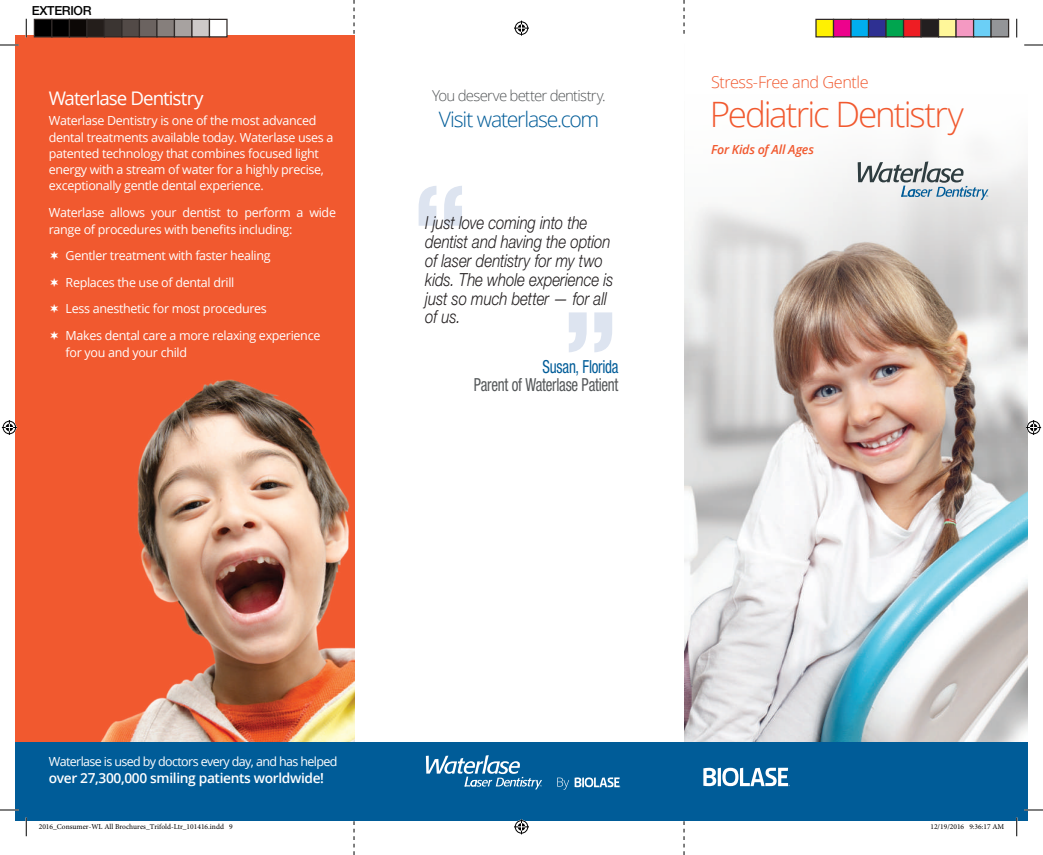
<style>
.page{position:relative;width:1043px;height:855px;background:#fff}
.page>*{position:absolute;margin:0;border:0;box-sizing:border-box;transform-origin:0 0}
.t1{font:300 35px "Open Sans";letter-spacing:-.055em;color:#f1592f}
.t2{font:300 21.25px "Open Sans";letter-spacing:-.055em;color:#005c98}
.t3{font:18.75px "Open Sans";letter-spacing:-.05em;color:#fff}
.t4{font:italic 300 18px/18.8px "Helvetica Neue LT Std";letter-spacing:-.005em;color:#231f20;scale:.83 1}
.t5{font:condensed 18px "Helvetica Neue LT Std";letter-spacing:-.015em;color:#545759;scale:.83 1}
.t6{font:condensed 18px "Helvetica Neue LT Std";letter-spacing:-.015em;color:#005c98;scale:.83 1}
.t7{font:300 16.25px "Open Sans";letter-spacing:-.025em;color:#f1592f}
.t8{font:300 15px "Open Sans";letter-spacing:-.055em;color:#545759}
.t9{font:600 13.75px "Open Sans";letter-spacing:-.025em;color:#fff}
.t10{font:12.5px/16.2px "Open Sans";letter-spacing:-.025em;color:#fff}
.t11{font:12.5px "Open Sans";letter-spacing:-.05em;color:#fff}
.t12{font:italic 600 12.5px "Open Sans";letter-spacing:-.015em;color:#f1592f}
.t13{font:500 12.5px "Helvetica Neue LT Std";letter-spacing:-.025em;color:#000}
.t14{font:7.5px "Minion Pro";color:#000}
</style>
<div class="page">
<img style="left:15px;top:35px;width:339px;height:718px">
<img style="left:684px;top:207px;width:343px;height:535px">
<svg style="left:685px;top:32px;width:343px;height:246px"></svg>
<svg style="left:857px;top:161px;width:131px;height:39px"></svg>
<svg style="left:418px;top:186px;width:44px;height:40px"></svg>
<svg style="left:569px;top:312px;width:43px;height:40px"></svg>
<div style="left:16px;top:742px;width:1012px;height:79px;background:#005c98"></div>
<svg style="left:426px;top:755px;width:116px;height:34px"></svg>
<svg style="left:703px;top:768px;width:86px;height:18px"></svg>
<svg style="left:557px;top:777px;width:64px;height:13px"></svg>
<svg style="left:354px;top:0;width:1px;height:34px"></svg>
<svg style="left:683px;top:0;width:1px;height:34px"></svg>
<svg style="left:354px;top:821px;width:1px;height:34px"></svg>
<svg style="left:683px;top:821px;width:1px;height:34px"></svg>
<svg style="left:0;top:44px;width:19px;height:2px"></svg>
<svg style="left:1024px;top:44px;width:18px;height:2px"></svg>
<svg style="left:0;top:809px;width:19px;height:2px"></svg>
<svg style="left:1024px;top:809px;width:18px;height:2px"></svg>
<svg style="left:25px;top:19px;width:2px;height:19px"></svg>
<svg style="left:25px;top:818px;width:2px;height:18px"></svg>
<svg style="left:1015px;top:19px;width:2px;height:19px"></svg>
<svg style="left:1015px;top:818px;width:2px;height:18px"></svg>
<svg style="left:514px;top:21px;width:15px;height:15px"></svg>
<svg style="left:514px;top:819px;width:15px;height:15px"></svg>
<svg style="left:2px;top:420px;width:15px;height:15px"></svg>
<svg style="left:1026px;top:420px;width:15px;height:15px"></svg>
<div style="left:34px;top:19px;width:18px;height:18px;background:#000"></div>
<div style="left:34px;top:19px;width:18px;height:19px;border:1px solid #302a28"></div>
<div style="left:52px;top:19px;width:17px;height:18px;background:#000"></div>
<div style="left:51px;top:19px;width:19px;height:19px;border:1px solid #302a28"></div>
<div style="left:69px;top:19px;width:18px;height:18px;background:#0c0806"></div>
<div style="left:69px;top:19px;width:19px;height:19px;border:1px solid #302a28"></div>
<div style="left:87px;top:19px;width:17px;height:18px;background:#241e1b"></div>
<div style="left:86px;top:19px;width:19px;height:19px;border:1px solid #302a28"></div>
<div style="left:104px;top:19px;width:18px;height:18px;background:#3b3532"></div>
<div style="left:104px;top:19px;width:18px;height:19px;border:1px solid #302a28"></div>
<div style="left:122px;top:19px;width:17px;height:18px;background:#524a47"></div>
<div style="left:121px;top:19px;width:19px;height:19px;border:1px solid #302a28"></div>
<div style="left:139px;top:19px;width:18px;height:18px;background:#6b6360"></div>
<div style="left:139px;top:19px;width:19px;height:19px;border:1px solid #302a28"></div>
<div style="left:157px;top:19px;width:17px;height:18px;background:#867f7c"></div>
<div style="left:156px;top:19px;width:19px;height:19px;border:1px solid #302a28"></div>
<div style="left:174px;top:19px;width:18px;height:18px;background:#a7a2a0"></div>
<div style="left:174px;top:19px;width:18px;height:19px;border:1px solid #302a28"></div>
<div style="left:192px;top:19px;width:17px;height:18px;background:#cdc9c8"></div>
<div style="left:191px;top:19px;width:19px;height:19px;border:1px solid #302a28"></div>
<div style="left:209px;top:19px;width:18px;height:18px;background:#fff"></div>
<div style="left:209px;top:19px;width:19px;height:19px;border:1px solid #302a28"></div>
<div style="left:816px;top:19px;width:17px;height:18px;background:#fff101"></div>
<div style="left:815px;top:19px;width:19px;height:19px;border:1px solid #302a28"></div>
<div style="left:833px;top:19px;width:18px;height:18px;background:#ed028c"></div>
<div style="left:832px;top:19px;width:19px;height:19px;border:1px solid #302a28"></div>
<div style="left:851px;top:19px;width:17px;height:18px;background:#00aeef"></div>
<div style="left:850px;top:19px;width:19px;height:19px;border:1px solid #302a28"></div>
<div style="left:868px;top:19px;width:18px;height:18px;background:#2e3092"></div>
<div style="left:868px;top:19px;width:18px;height:19px;border:1px solid #302a28"></div>
<div style="left:886px;top:19px;width:17px;height:18px;background:#00a54f"></div>
<div style="left:885px;top:19px;width:19px;height:19px;border:1px solid #302a28"></div>
<div style="left:903px;top:19px;width:18px;height:18px;background:#ee1d23"></div>
<div style="left:902px;top:19px;width:19px;height:19px;border:1px solid #302a28"></div>
<div style="left:921px;top:19px;width:17px;height:18px;background:#231f20"></div>
<div style="left:920px;top:19px;width:19px;height:19px;border:1px solid #302a28"></div>
<div style="left:938px;top:19px;width:18px;height:18px;background:#fff79a"></div>
<div style="left:938px;top:19px;width:18px;height:19px;border:1px solid #302a28"></div>
<div style="left:956px;top:19px;width:17px;height:18px;background:#f499c2"></div>
<div style="left:955px;top:19px;width:19px;height:19px;border:1px solid #302a28"></div>
<div style="left:973px;top:19px;width:18px;height:18px;background:#6bcff6"></div>
<div style="left:972px;top:19px;width:19px;height:19px;border:1px solid #302a28"></div>
<div style="left:991px;top:19px;width:17px;height:18px;background:#939598"></div>
<div style="left:990px;top:19px;width:19px;height:19px;border:1px solid #302a28"></div>
<svg style="left:50px;top:251px;width:8px;height:9px"></svg>
<svg style="left:50px;top:277px;width:8px;height:10px"></svg>
<svg style="left:50px;top:304px;width:8px;height:9px"></svg>
<svg style="left:50px;top:331px;width:8px;height:9px"></svg>
<p class="t13" style="left:32px;top:3px;width:61px">EXTERIOR</p>
<h3 class="t3" style="left:49px;top:85px;width:156px">Waterlase Dentistry</h3>
<p class="t10" style="left:49px;top:112px;width:286px">Waterlase Dentistry is one of the most advanced dental treatments available today. Waterlase uses a patented technology that combines focused light energy with a stream of water for a highly precise, exceptionally gentle dental experience.</p>
<p class="t10" style="left:49px;top:204px;width:289px">Waterlase allows your dentist to perform a wide range of procedures with benefits including:</p>
<p class="t10" style="left:66px;top:242px;width:206px;line-height:26.2px">Gentler treatment with faster healing<br>Replaces the use of dental drill<br>Less anesthetic for most procedures</p>
<p class="t10" style="left:66px;top:327px;width:256px">Makes dental care a more relaxing experience for you and your child</p>
<h3 class="t7" style="left:711px;top:71px;width:159px">Stress-Free and Gentle</h3>
<p class="t8" style="left:432px;top:86px;width:175px">You deserve better dentistry.</p>
<h2 class="t2" style="left:439px;top:105px;width:162px">Visit waterlase.com</h2>
<h1 class="t1" style="left:710px;top:90px;width:255px">Pediatric Dentistry</h1>
<h3 class="t4" style="left:425px;top:213px;width:228px">I just love coming into the dentist and having the option of laser dentistry for my two kids. The whole experience is just so much better — for all of us.</h3>
<h3 class="t6" style="left:542px;top:356px;width:93px">Susan, Florida</h3>
<h3 class="t5" style="left:473px;top:374px;width:176px">Parent of Waterlase Patient</h3>
<p class="t12" style="left:711px;top:141px;width:104px">For Kids of All Ages</p>
<p class="t11" style="left:49px;top:753px;width:290px">Waterlase is used by doctors every day, and has helped</p>
<p class="t9" style="left:49px;top:768px;width:277px">over 27,300,000 smiling patients worldwide!</p>
<p class="t14" style="left:39px;top:821px;width:195px">2016_Consumer-WL All Brochures_Trifold-Ltr_101416.indd 9</p>
<p class="t14" style="left:930px;top:821px;width:75px">12/19/2016 9:36:17 AM</p>
</div>
